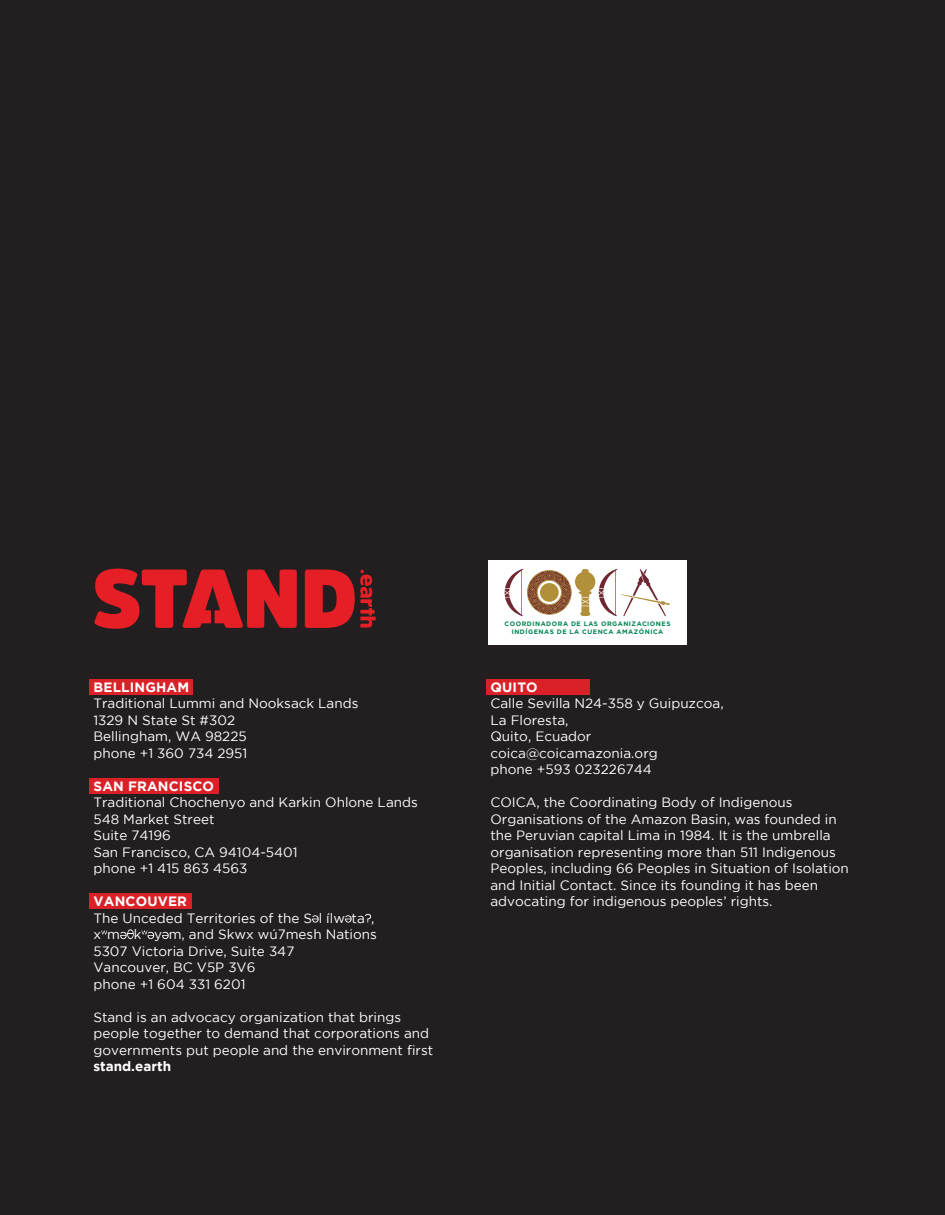
<style>
.page{position:relative;width:945px;height:1215px;background:#231f20}
.page>*{position:absolute;margin:0;border:0;box-sizing:border-box;transform-origin:0 0}
.t1{font:13.5px/16.5px "Gotham";color:#fff}
.t2{font:700 13.5px "Gotham";letter-spacing:.015em;color:#fff}
.t3{font:700 6.45px/7.6px "Gotham";letter-spacing:.08em;color:#008550;text-align:center}
</style>
<div class="page">
<div style="left:89px;top:679px;width:104px;height:16px;background:#da2128"></div>
<div style="left:486px;top:679px;width:104px;height:16px;background:#da2128"></div>
<div style="left:89px;top:778px;width:129px;height:16px;background:#da2128"></div>
<div style="left:89px;top:893px;width:102px;height:16px;background:#da2128"></div>
<svg style="left:312px;top:915px;width:7px;height:8px"></svg>
<svg style="left:345px;top:915px;width:7px;height:8px"></svg>
<svg style="left:365px;top:914px;width:6px;height:9px"></svg>
<svg style="left:101px;top:930px;width:6px;height:5px"></svg>
<svg style="left:120px;top:929px;width:14px;height:10px"></svg>
<svg style="left:141px;top:930px;width:13px;height:9px"></svg>
<svg style="left:162px;top:932px;width:7px;height:7px"></svg>
<svg style="left:95px;top:569px;width:202px;height:60px"></svg>
<svg style="left:305px;top:570px;width:71px;height:58px"></svg>
<div style="left:488px;top:561px;width:199px;height:84px;background:#fff"></div>
<svg style="left:505px;top:569px;width:165px;height:47px"></svg>
<p class="t2" style="left:94px;top:679px;width:97px">BELLINGHAM</p>
<p class="t1" style="left:93px;top:695px;width:267px">Traditional Lummi and Nooksack Lands</p>
<p class="t1" style="left:93px;top:711px;width:143px">1329 N State St #302</p>
<p class="t1" style="left:93px;top:728px;width:155px">Bellingham, WA 98225</p>
<p class="t1" style="left:93px;top:744px;width:155px">phone +1 360 734 2951</p>
<p class="t2" style="left:94px;top:778px;width:122px">SAN FRANCISCO</p>
<p class="t1" style="left:93px;top:794px;width:326px">Traditional Chochenyo and Karkin Ohlone Lands</p>
<p class="t1" style="left:93px;top:810px;width:123px">548 Market Street</p>
<p class="t1" style="left:93px;top:827px;width:79px">Suite 74196</p>
<p class="t1" style="left:93px;top:843px;width:206px">San Francisco, CA 94104-5401</p>
<p class="t1" style="left:93px;top:860px;width:155px">phone +1 415 863 4563</p>
<p class="t2" style="left:94px;top:894px;width:95px">VANCOUVER</p>
<p class="t1" style="left:93px;top:909px;width:282px">The Unceded Territories of the S l ílw ta ,</p>
<p class="t1" style="left:93px;top:926px;width:285px">x m k y m, and Skwx wú7mesh Nations</p>
<p class="t1" style="left:93px;top:942px;width:202px">5307 Victoria Drive, Suite 347</p>
<p class="t1" style="left:93px;top:959px;width:164px">Vancouver, BC V5P 3V6</p>
<p class="t1" style="left:93px;top:975px;width:154px">phone +1 604 331 6201</p>
<p class="t1" style="left:93px;top:1008px;width:309px">Stand is an advocacy organization that brings</p>
<p class="t1" style="left:93px;top:1025px;width:337px">people together to demand that corporations and</p>
<p class="t1" style="left:93px;top:1041px;width:341px">governments put people and the environment first</p>
<p class="t2" style="left:93px;top:1059px;width:79px">stand.earth</p>
<p class="t3" style="left:505px;top:620px;width:167px">COORDINADORA DE LAS ORGANIZACIONES<br>INDÍGENAS DE LA CUENCA AMAZÓNICA</p>
<p class="t2" style="left:491px;top:679px;width:49px">QUITO</p>
<p class="t1" style="left:490px;top:695px;width:235px">Calle Sevilla N24-358 y Guipuzcoa,</p>
<p class="t1" style="left:490px;top:712px;width:80px">La Floresta,</p>
<p class="t1" style="left:490px;top:728px;width:102px">Quito, Ecuador</p>
<p class="t1" style="left:490px;top:745px;width:169px">coica@coicamazonia.org</p>
<p class="t1" style="left:490px;top:761px;width:163px">phone +593 023226744</p>
<p class="t1" style="left:490px;top:794px;width:360px">COICA, the Coordinating Body of Indigenous Organisations of the Amazon Basin, was founded in the Peruvian capital Lima in 1984. It is the umbrella organisation representing more than 511 Indigenous Peoples, including 66 Peoples in Situation of Isolation and Initial Contact. Since its founding it has been advocating for indigenous peoples’ rights.</p>
</div>
